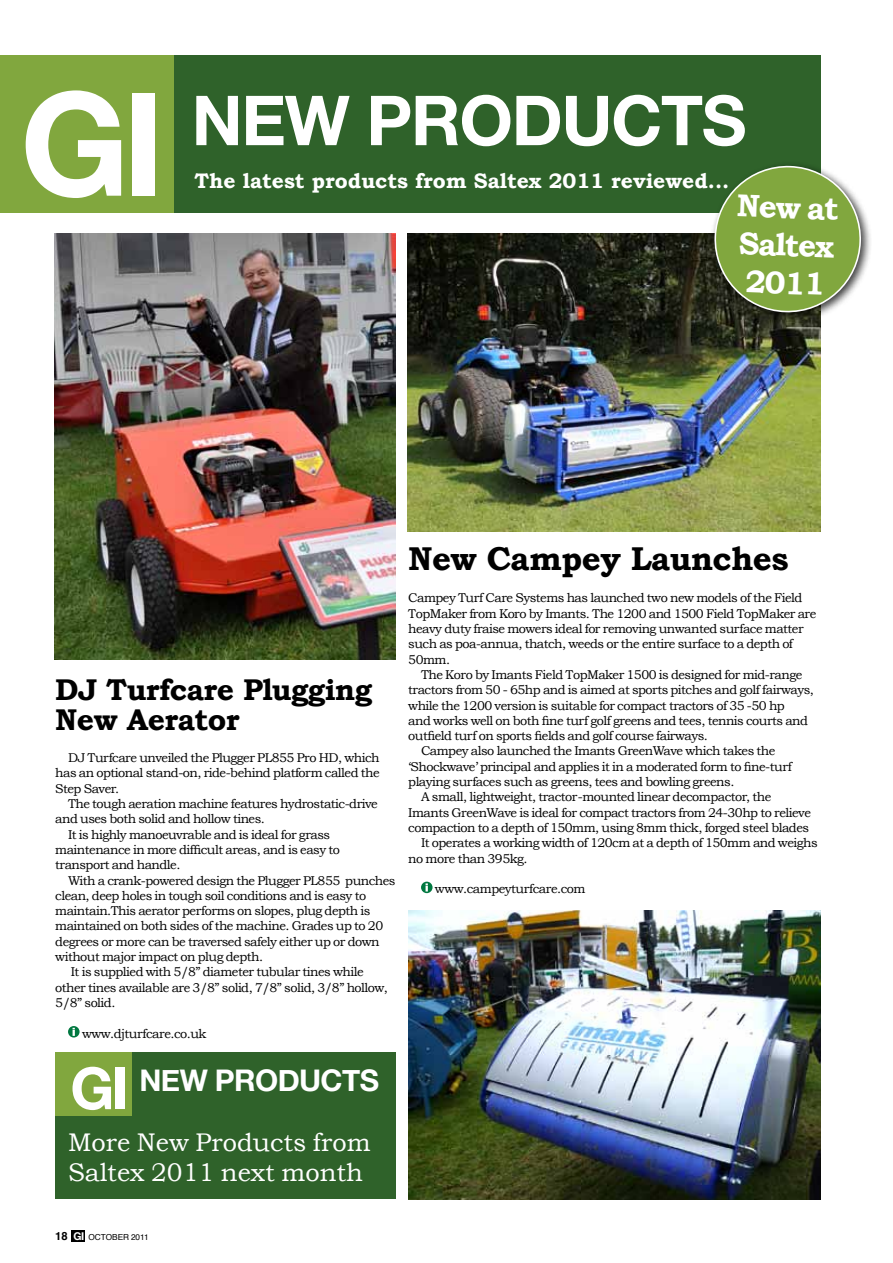
<style>
.page{position:relative;width:893px;height:1263px;background:#fff}
.page>*{position:absolute;margin:0;border:0;box-sizing:border-box;transform-origin:0 0}
.t1{font:700 69px "Helvetica Neue";letter-spacing:-.02em;color:#fff}
.t2{font:700 33px "Bookman Old Style";letter-spacing:-.02em;color:#000}
.t3{font:700 31.5px/37.8px "Bookman Old Style";color:#fff;text-align:justify}
.t4{font:700 30px/30px "Bookman Old Style";letter-spacing:-.02em;color:#000}
.t5{font:700 29.85px "Helvetica Neue";letter-spacing:-.02em;color:#fff}
.t6{font:25.5px/30.6px "Bookman Old Style";color:#fff}
.t7{font:700 21px "Bookman Old Style";color:#fff}
.t8{font:12.75px "Bookman Old Style";letter-spacing:-.04em;color:#000}
.t9{font:8.25px "Helvetica";color:#000}
.s1{font-size:144px}
.s2{font-size:58.05px}
.s3{font-weight:700;font-size:11.25px}
.s4{font-family:"Helvetica Neue";font-weight:700;font-size:10.8px;color:#fff}
</style>
<div class="page">
<div style="left:71px;top:1230px;width:14px;height:11px;background:#000"></div>
<div style="left:0;top:55px;width:821px;height:158px;background:#2f622a"></div>
<div style="left:0;top:55px;width:173px;height:158px;background:#81a73e"></div>
<svg style="left:68px;top:1026px;width:12px;height:11px"></svg>
<svg style="left:73px;top:1028px;width:2px;height:8px"></svg>
<img style="left:55px;top:234px;width:340px;height:425px">
<div style="left:421px;top:882px;width:11px;height:11px;background:#007840;border-radius:50%"></div>
<svg style="left:425px;top:883px;width:3px;height:8px"></svg>
<img style="left:407px;top:234px;width:414px;height:297px">
<div style="left:709px;top:161px;width:163px;height:162px;background:#000;opacity:.75"></div>
<svg style="left:712px;top:164px;width:151px;height:149px;background:#83a252"></svg>
<div style="left:55px;top:1052px;width:340px;height:147px;background:#2f622a"></div>
<div style="left:55px;top:1052px;width:77px;height:64px;background:#81a73e"></div>
<img style="left:408px;top:910px;width:413px;height:289px">
<p class="t1" style="left:20px;top:78px;width:720px"><span class="s1">GI</span> NEW PRODUCTS</p>
<p class="t7" style="left:195px;top:169px;width:536px">The latest products from Saltex 2011 reviewed...</p>
<p class="t3" style="left:737px;top:186px;width:103px;rotate:2deg">New at Saltex 2011</p>
<p class="t4" style="left:55px;top:674px;width:318px">DJ Turfcare Plugging<br>New Aerator</p>
<p class="t8" style="left:68px;top:750px;width:313px">DJ Turfcare unveiled the Plugger PL855 Pro HD, which</p>
<p class="t8" style="left:55px;top:766px;width:326px">has an optional stand-on, ride-behind platform called the</p>
<p class="t8" style="left:55px;top:781px;width:65px">Step Saver.</p>
<p class="t8" style="left:68px;top:796px;width:311px">The tough aeration machine features hydrostatic-drive</p>
<p class="t8" style="left:55px;top:812px;width:211px">and uses both solid and hollow tines.</p>
<p class="t8" style="left:68px;top:827px;width:263px">It is highly manoeuvrable and is ideal for grass</p>
<p class="t8" style="left:55px;top:842px;width:286px">maintenance in more difficult areas, and is easy to</p>
<p class="t8" style="left:55px;top:857px;width:127px">transport and handle.</p>
<p class="t8" style="left:68px;top:873px;width:329px">With a crank-powered design the Plugger PL855 punches</p>
<p class="t8" style="left:55px;top:888px;width:312px">clean, deep holes in tough soil conditions and is easy to</p>
<p class="t8" style="left:55px;top:903px;width:317px">maintain.This aerator performs on slopes, plug depth is</p>
<p class="t8" style="left:55px;top:919px;width:329px">maintained on both sides of the machine. Grades up to 20</p>
<p class="t8" style="left:55px;top:934px;width:326px">degrees or more can be traversed safely either up or down</p>
<p class="t8" style="left:55px;top:949px;width:209px">without major impact on plug depth.</p>
<p class="t8" style="left:71px;top:965px;width:294px">It is supplied with 5/8” diameter tubular tines while</p>
<p class="t8" style="left:55px;top:980px;width:334px">other tines available are 3/8” solid, 7/8” solid, 3/8” hollow,</p>
<p class="t8" style="left:55px;top:995px;width:62px">5/8” solid.</p>
<p class="t8" style="left:82px;top:1026px;width:126px">www.djturfcare.co.uk</p>
<p class="t5" style="left:70px;top:1061px;width:307px"><span class="s2">GI</span> NEW PRODUCTS</p>
<p class="t6" style="left:68px;top:1127px;width:304px">More New Products from<br>Saltex 2011 next month</p>
<p class="t2" style="left:408px;top:539px;width:382px">New Campey Launches</p>
<p class="t8" style="left:408px;top:591px;width:396px">Campey Turf Care Systems has launched two new models of the Field</p>
<p class="t8" style="left:408px;top:606px;width:410px">TopMaker from Koro by Imants. The 1200 and 1500 Field TopMaker are</p>
<p class="t8" style="left:408px;top:621px;width:397px">heavy duty fraise mowers ideal for removing unwanted surface matter</p>
<p class="t8" style="left:408px;top:637px;width:386px">such as poa-annua, thatch, weeds or the entire surface to a depth of</p>
<p class="t8" style="left:408px;top:652px;width:43px">50mm.</p>
<p class="t8" style="left:421px;top:667px;width:383px">The Koro by Imants Field TopMaker 1500 is designed for mid-range</p>
<p class="t8" style="left:408px;top:682px;width:407px">tractors from 50 - 65hp and is aimed at sports pitches and golf fairways,</p>
<p class="t8" style="left:408px;top:698px;width:378px">while the 1200 version is suitable for compact tractors of 35 -50 hp</p>
<p class="t8" style="left:408px;top:713px;width:401px">and works well on both fine turf golf greens and tees, tennis courts and</p>
<p class="t8" style="left:408px;top:728px;width:301px">outfield turf on sports fields and golf course fairways.</p>
<p class="t8" style="left:421px;top:744px;width:356px">Campey also launched the Imants GreenWave which takes the</p>
<p class="t8" style="left:408px;top:759px;width:385px">‘Shockwave’ principal and applies it in a moderated form to fine-turf</p>
<p class="t8" style="left:408px;top:774px;width:328px">playing surfaces such as greens, tees and bowling greens.</p>
<p class="t8" style="left:421px;top:790px;width:352px">A small, lightweight, tractor-mounted linear decompactor, the</p>
<p class="t8" style="left:408px;top:805px;width:404px">Imants GreenWave is ideal for compact tractors from 24-30hp to relieve</p>
<p class="t8" style="left:408px;top:820px;width:402px">compaction to a depth of 150mm, using 8mm thick, forged steel blades</p>
<p class="t8" style="left:421px;top:835px;width:398px">It operates a working width of 120cm at a depth of 150mm and weighs</p>
<p class="t8" style="left:408px;top:851px;width:121px">no more than 395kg.</p>
<p class="t8" style="left:435px;top:881px;width:152px">www.campeyturfcare.com</p>
<p class="t9" style="left:55px;top:1231px;width:95px"><span class="s3">18</span> <span class="s4">GI</span> OCTOBER 2011</p>
</div>
